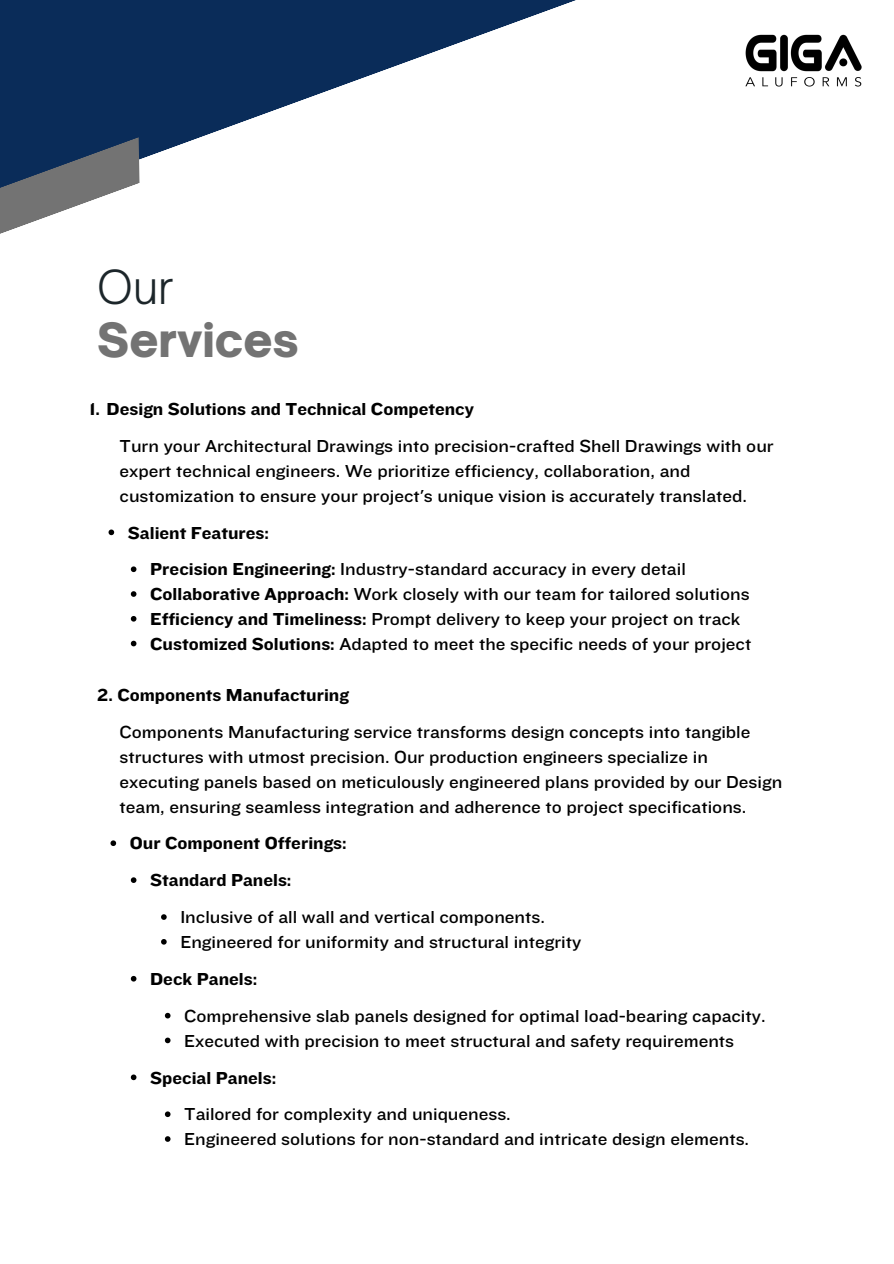
<style>
.page{position:relative;width:894px;height:1264px;background:#fff}
.page>*{position:absolute;margin:0;border:0;box-sizing:border-box;transform-origin:0 0}
.t1{font:900 45px "Open Sauce One";color:#737373}
.t2{font:300 45px "Open Sauce One";color:#1c262a}
.t3{font:18px/24.8px "Knockout 32";color:#000}
.t4{font:18px "Knockout 52";color:#000}
.s1{color:#fff}
.s2{font-family:"Knockout 52"}
</style>
<div class="page">
<svg style="left:0;top:0;width:576px;height:183px;fill:#0a2c59"></svg>
<svg style="left:0;top:137px;width:139px;height:97px"></svg>
<img style="left:745px;top:34px;width:117px;height:53px">
<svg style="left:108px;top:529px;width:6px;height:6px"></svg>
<svg style="left:131px;top:566px;width:5px;height:6px"></svg>
<svg style="left:131px;top:591px;width:5px;height:6px"></svg>
<svg style="left:131px;top:616px;width:5px;height:5px"></svg>
<svg style="left:131px;top:640px;width:5px;height:6px"></svg>
<svg style="left:110px;top:840px;width:6px;height:6px"></svg>
<svg style="left:131px;top:877px;width:5px;height:6px"></svg>
<svg style="left:161px;top:914px;width:6px;height:5px"></svg>
<svg style="left:161px;top:939px;width:6px;height:5px"></svg>
<svg style="left:131px;top:975px;width:5px;height:6px"></svg>
<svg style="left:165px;top:1012px;width:5px;height:6px"></svg>
<svg style="left:165px;top:1037px;width:5px;height:6px"></svg>
<svg style="left:131px;top:1074px;width:5px;height:6px"></svg>
<svg style="left:165px;top:1111px;width:5px;height:6px"></svg>
<svg style="left:165px;top:1136px;width:5px;height:5px"></svg>
<h2 class="t2" style="left:97px;top:259px;width:78px">Our</h2>
<h1 class="t1" style="left:97px;top:312px;width:203px">Services</h1>
<p class="t4" style="left:89px;top:398px;width:386px">1.<span class="s1">t</span>Design Solutions and Technical Competency</p>
<p class="t3" style="left:119px;top:433px;width:655px">Turn your Architectural Drawings into precision-crafted Shell Drawings with our expert technical engineers. We prioritize efficiency, collaboration, and customization to ensure your project's unique vision is accurately translated.</p>
<p class="t4" style="left:128px;top:521px;width:143px">Salient Features:</p>
<p class="t3" style="left:150px;top:556px;width:537px"><span class="s2">Precision Engineering:</span> Industry-standard accuracy in every detail</p>
<p class="t3" style="left:150px;top:581px;width:601px"><span class="s2">Collaborative Approach:</span> Work closely with our team for tailored solutions</p>
<p class="t3" style="left:150px;top:606px;width:591px"><span class="s2">Efficiency and Timeliness:</span> Prompt delivery to keep your project on track</p>
<p class="t3" style="left:150px;top:631px;width:602px"><span class="s2">Customized Solutions:</span> Adapted to meet the specific needs of your project</p>
<p class="t4" style="left:97px;top:684px;width:253px">2. Components Manufacturing</p>
<p class="t3" style="left:119px;top:719px;width:664px">Components Manufacturing service transforms design concepts into tangible structures with utmost precision. Our production engineers specialize in executing panels based on meticulously engineered plans provided by our Design team, ensuring seamless integration and adherence to project specifications.</p>
<p class="t4" style="left:130px;top:832px;width:218px">Our Component Offerings:</p>
<p class="t4" style="left:150px;top:869px;width:143px">Standard Panels:</p>
<p class="t3" style="left:180px;top:904px;width:366px">Inclusive of all wall and vertical components.</p>
<p class="t3" style="left:180px;top:929px;width:402px">Engineered for uniformity and structural integrity</p>
<p class="t4" style="left:150px;top:967px;width:109px">Deck Panels:</p>
<p class="t3" style="left:184px;top:1002px;width:582px">Comprehensive slab panels designed for optimal load-bearing capacity.</p>
<p class="t3" style="left:184px;top:1027px;width:551px">Executed with precision to meet structural and safety requirements</p>
<p class="t4" style="left:150px;top:1066px;width:127px">Special Panels:</p>
<p class="t3" style="left:184px;top:1101px;width:328px">Tailored for complexity and uniqueness.</p>
<p class="t3" style="left:184px;top:1126px;width:566px">Engineered solutions for non-standard and intricate design elements.</p>
</div>
